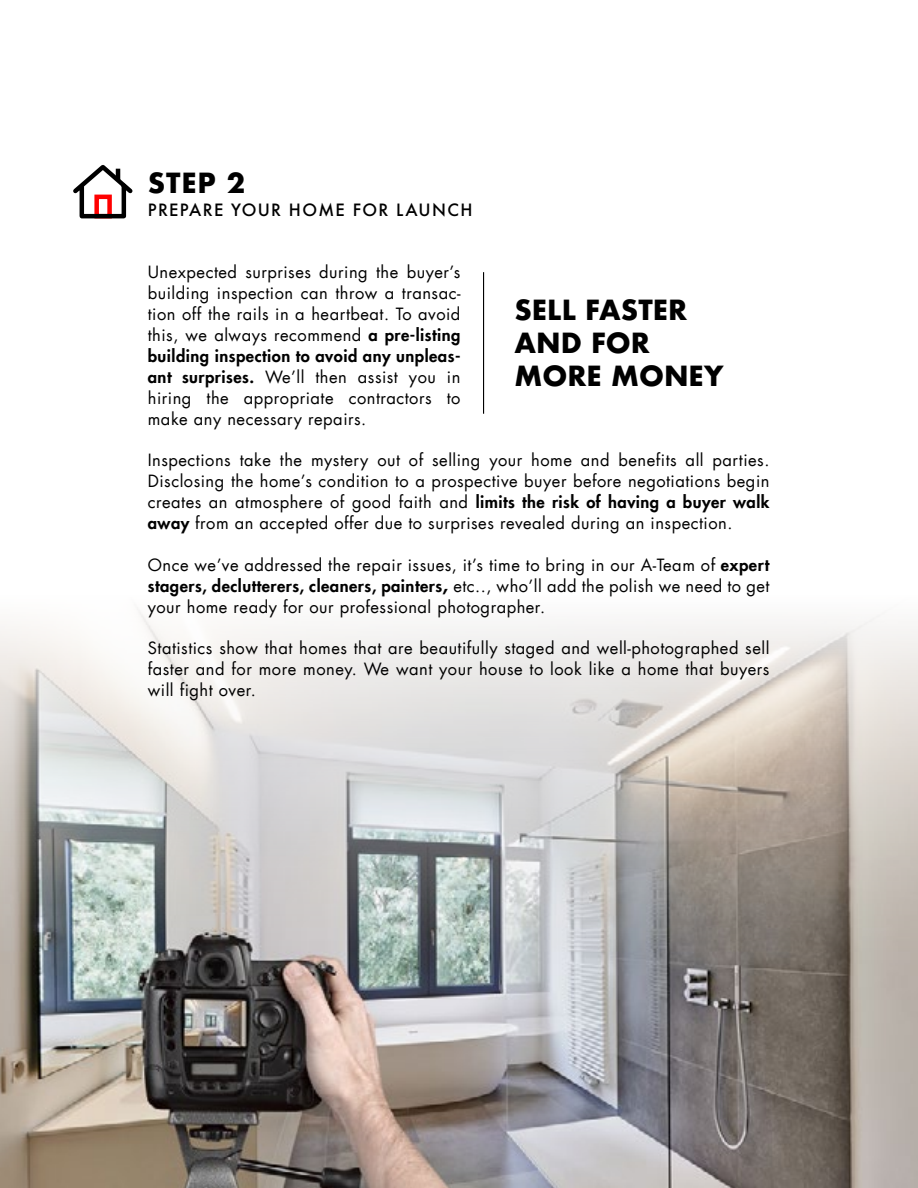
<style>
.page{position:relative;width:918px;height:1188px;background:#fff}
.page>*{position:absolute;margin:0;border:0;box-sizing:border-box;transform-origin:0 0}
.t1{font:700 27px/33px "Futura";color:#000}
.t2{font:16.5px/21px "Futura LT";letter-spacing:.03em;color:#000;text-align:justify}
.t3{font:500 16.5px "Futura";letter-spacing:.08em;color:#000}
.s1{font-weight:800}
.s2{font-weight:700}
</style>
<div class="page">
<img style="left:0;top:608px;width:918px;height:580px">
<hr style="left:483px;top:272px;width:1px;height:142px;background:#000">
<svg style="left:73px;top:165px;width:60px;height:54px"></svg>
<hr style="left:116px;top:169px;width:4px;height:11px;background:#000">
<h1 class="t1" style="left:148px;top:167px;width:99px">STEP 2</h1>
<p class="t3" style="left:148px;top:198px;width:326px">PREPARE YOUR HOME FOR LAUNCH</p>
<p class="t2" style="left:148px;top:262px;width:314px">Unexpected surprises during the buyer’s building inspection can throw a transac&shy;tion off the rails in a heartbeat. To avoid this, we always recommend <span class="s1">a pre-listing building inspection to avoid any unpleas&shy;ant surprises.</span> We’ll then assist you in hiring the appropriate contractors to make any necessary repairs.</p>
<p class="t2" style="left:148px;top:450px;width:623px">Inspections take the mystery out of selling your home and benefits all parties.<br>Disclosing the home’s condition to a prospective buyer before negotiations begin creates an atmosphere of good faith and <span class="s1">limits the risk of having a buyer walk away</span> from an accepted offer due to surprises revealed during an inspection.</p>
<p class="t2" style="left:148px;top:554px;width:623px">Once we’ve addressed the repair issues, it’s time to bring in our A-Team of <span class="s1">expert stagers, declutterers, cleaners, painters</span><span class="s2">,</span> etc.., who’ll add the polish we need to get your home ready for our professional photographer.</p>
<p class="t2" style="left:148px;top:638px;width:623px">Statistics show that homes that are beautifully staged and well-photographed sell faster and for more money. We want your house to look like a home that buyers will fight over.</p>
<h1 class="t1" style="left:514px;top:293px;width:211px">SELL FASTER<br>AND FOR<br>MORE MONEY</h1>
</div>
